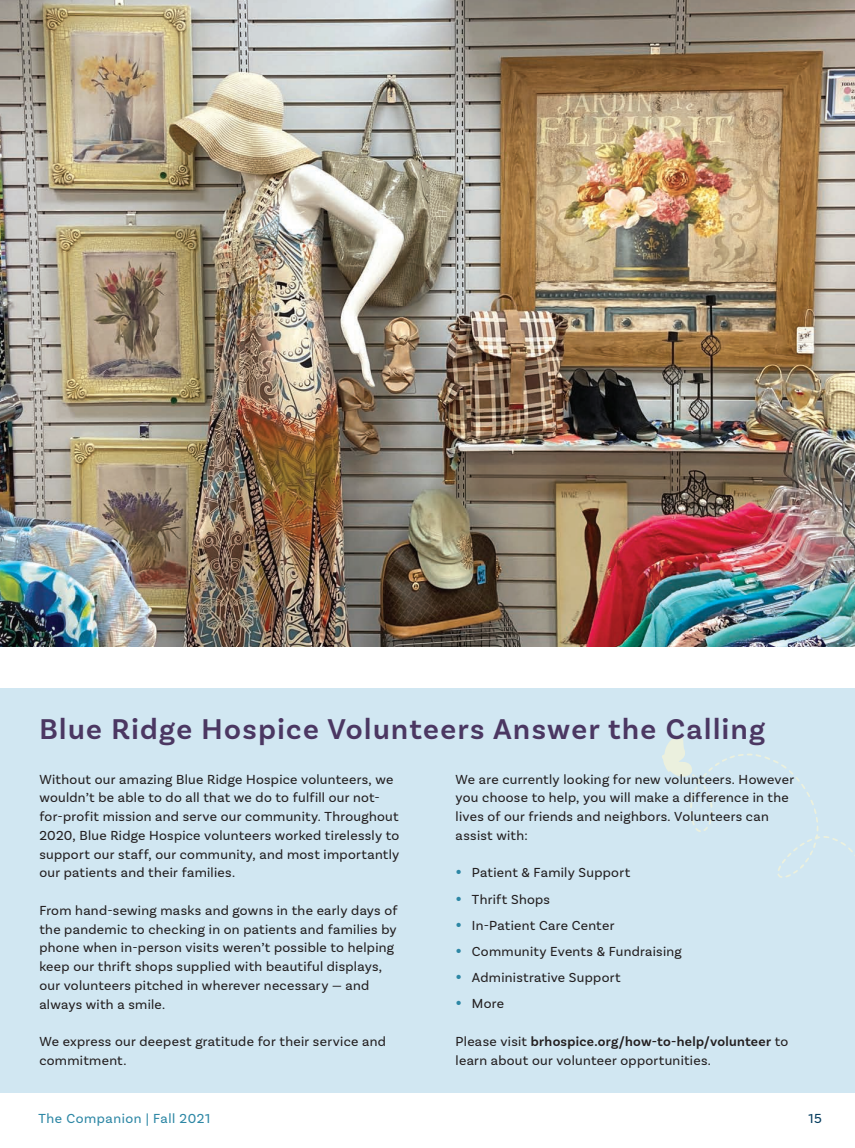
<style>
.page{position:relative;width:855px;height:1148px;background:#fff}
.page>*{position:absolute;margin:0;border:0;box-sizing:border-box;transform-origin:0 0}
.Headline{font:600 30px "Basic Sans";letter-spacing:.05em;color:#4b3762}
.Body_Copy{font:13.75px/18.8px "Basic Sans";letter-spacing:.02em;color:#231f20}
.t1{font:13.75px "Basic Sans";letter-spacing:.04em;color:#2d87a5}
.t2{font:13.75px "Basic Sans";color:#063d5f}
.s1{font-weight:600;font-size:17.5px;color:#2d87a5}
.s2{font-weight:600}
</style>
<div class="page">
<img style="left:0;top:0;width:855px;height:647px">
<div style="left:0;top:688px;width:855px;height:404px;background:#d1e7f2"></div>
<svg style="left:662px;top:735px;width:193px;height:143px"></svg>
<p class="Headline" style="left:39px;top:711px;width:727px">Blue Ridge Hospice Volunteers Answer the Calling</p>
<p class="Body_Copy" style="left:456px;top:769px;width:340px">We are currently looking for new volunteers. However you choose to help, you will make a difference in the lives of our friends and neighbors. Volunteers can assist with:</p>
<p class="Body_Copy" style="left:456px;top:863px;width:176px"><span class="s1">•</span> Patient &amp; Family Support</p>
<p class="Body_Copy" style="left:456px;top:889px;width:96px"><span class="s1">•</span> Thrift Shops</p>
<p class="Body_Copy" style="left:456px;top:915px;width:160px"><span class="s1">•</span> In-Patient Care Center</p>
<p class="Body_Copy" style="left:456px;top:942px;width:228px"><span class="s1">•</span> Community Events &amp; Fundraising</p>
<p class="Body_Copy" style="left:456px;top:968px;width:167px"><span class="s1">•</span> Administrative Support</p>
<p class="Body_Copy" style="left:456px;top:994px;width:50px"><span class="s1">•</span> More</p>
<p class="Body_Copy" style="left:456px;top:1031px;width:334px">Please visit <span class="s2">brhospice.org/how-to-help/volunteer</span> to learn about our volunteer opportunities.</p>
<p class="Body_Copy" style="left:39px;top:769px;width:362px">Without our amazing Blue Ridge Hospice volunteers, we wouldn’t be able to do all that we do to fulfill our not&shy;for-profit mission and serve our community. Throughout 2020, Blue Ridge Hospice volunteers worked tirelessly to support our staff, our community, and most importantly our patients and their families.</p>
<p class="Body_Copy" style="left:39px;top:900px;width:360px">From hand-sewing masks and gowns in the early days of the pandemic to checking in on patients and families by phone when in-person visits weren’t possible to helping keep our thrift shops supplied with beautiful displays, our volunteers pitched in wherever necessary — and always with a smile.</p>
<p class="Body_Copy" style="left:39px;top:1032px;width:348px">We express our deepest gratitude for their service and commitment.</p>
<p class="t1" style="left:39px;top:1109px;width:173px">The Companion | Fall 2021</p>
<p class="t2" style="left:809px;top:1109px;width:15px">15</p>
</div>
